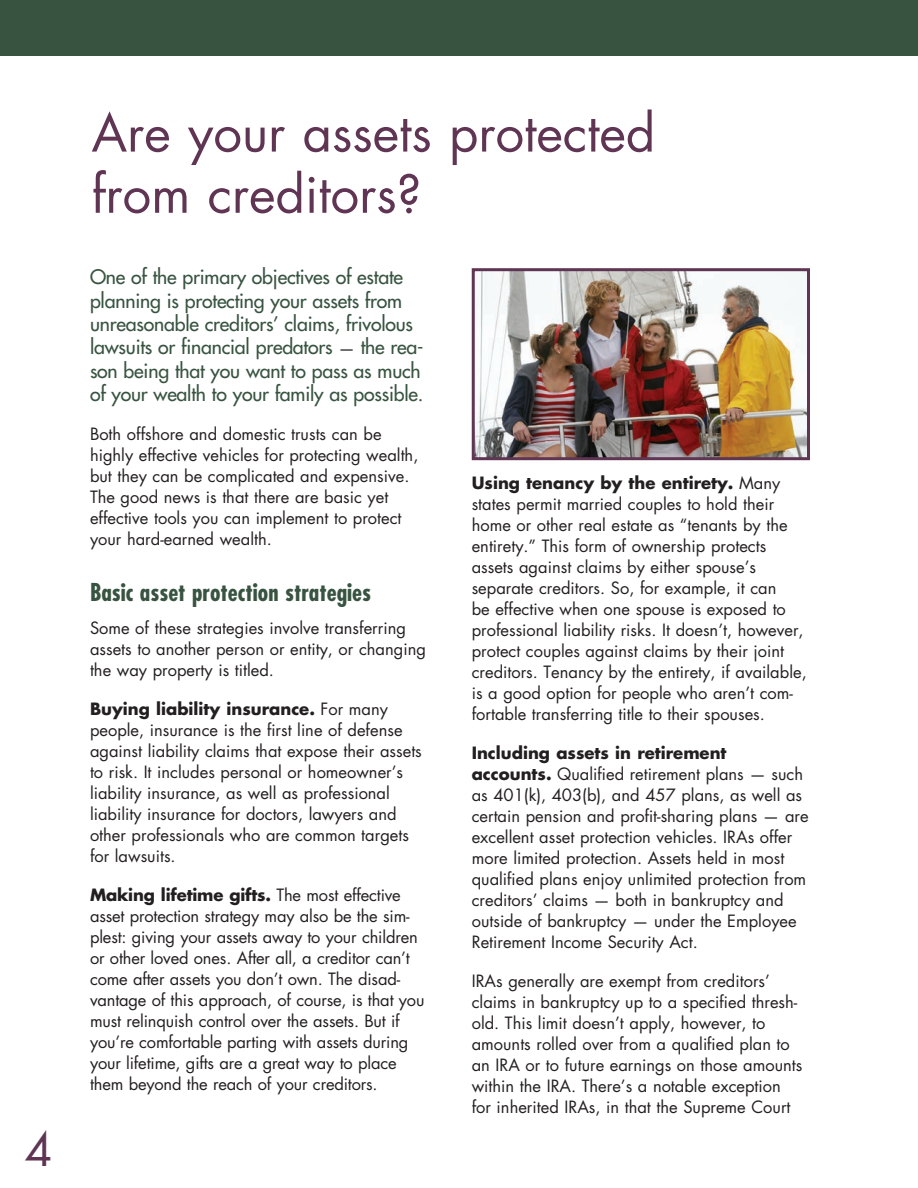
<style>
.page{position:relative;width:918px;height:1188px;background:#fff}
.page>*{position:absolute;margin:0;border:0;box-sizing:border-box;transform-origin:0 0}
.t1{font:51px/61.2px "Futura Std";color:#5f3553}
.t2{font:45px "Futura Std";color:#5f3553}
.t3{font:700 condensed 24px "Futura Std";color:#385441}
.t4{font:500 19.5px/23.4px "Futura Std";letter-spacing:-.01em;color:#385441}
.t5{font:16.5px/21px "Futura Std";color:#231f20}
.s1{font-weight:400;font-size:16.5px;color:#231f20}
.s2{font-weight:700}
</style>
<div class="page">
<div style="left:0;top:0;width:918px;height:55px;background:#385441"></div>
<img style="left:476px;top:272px;width:330px;height:184px">
<div style="left:472px;top:268px;width:338px;height:192px;border:3px solid #5f3553"></div>
<h2 class="t2" style="left:25px;top:1120px;width:29px">4</h2>
<h1 class="t1" style="left:92px;top:103px;width:565px">Are your assets protected from creditors?</h1>
<p class="t4" style="left:90px;top:265px;width:335px">One of the primary objectives of estate planning is protecting your assets from unreasonable creditors’ claims, frivolous lawsuits or financial predators <span class="s1">—</span> the rea&shy;son being that you want to pass as much of your wealth to your family as possible.</p>
<p class="t5" style="left:90px;top:424px;width:330px">Both offshore and domestic trusts can be highly effective vehicles for protecting wealth, but they can be complicated and expensive.<br>The good news is that there are basic yet effective tools you can implement to protect your hard-earned wealth.</p>
<h3 class="t3" style="left:90px;top:577px;width:283px">Basic asset protection strategies</h3>
<p class="t5" style="left:90px;top:617px;width:338px">Some of these strategies involve transferring assets to another person or entity, or changing the way property is titled.</p>
<p class="t5" style="left:90px;top:698px;width:333px"><span class="s2">Buying liability insurance.</span> For many people, insurance is the first line of defense against liability claims that expose their assets to risk. It includes personal or homeowner’s liability insurance, as well as professional liability insurance for doctors, lawyers and other professionals who are common targets for lawsuits.</p>
<p class="t5" style="left:90px;top:884px;width:336px"><span class="s2">Making lifetime gifts.</span> The most effective asset protection strategy may also be the sim&shy;plest: giving your assets away to your children or other loved ones. After all, a creditor can’t come after assets you don’t own. The disad&shy;vantage of this approach, of course, is that you must relinquish control over the assets. But if you’re comfortable parting with assets during your lifetime, gifts are a great way to place them beyond the reach of your creditors.</p>
<p class="t5" style="left:472px;top:473px;width:337px"><span class="s2">Using tenancy by the entirety.</span> Many states permit married couples to hold their home or other real estate as “tenants by the entirety.” This form of ownership protects assets against claims by either spouse’s separate creditors. So, for example, it can<br>be effective when one spouse is exposed to professional liability risks. It doesn’t, however, protect couples against claims by their joint creditors. Tenancy by the entirety, if available, is a good option for people who aren’t com&shy;fortable transferring title to their spouses.</p>
<p class="t5" style="left:472px;top:743px;width:338px"><span class="s2">Including assets in retirement accounts.</span> Qualified retirement plans — such as 401(k), 403(b), and 457 plans, as well as certain pension and profit-sharing plans — are excellent asset protection vehicles. IRAs offer more limited protection. Assets held in most qualified plans enjoy unlimited protection from creditors’ claims — both in bankruptcy and outside of bankruptcy — under the Employee Retirement Income Security Act.</p>
<p class="t5" style="left:472px;top:971px;width:332px">IRAs generally are exempt from creditors’ claims in bankruptcy up to a specified thresh&shy;old. This limit doesn’t apply, however, to amounts rolled over from a qualified plan to an IRA or to future earnings on those amounts within the IRA. There’s a notable exception for inherited IRAs, in that the Supreme Court</p>
</div>
